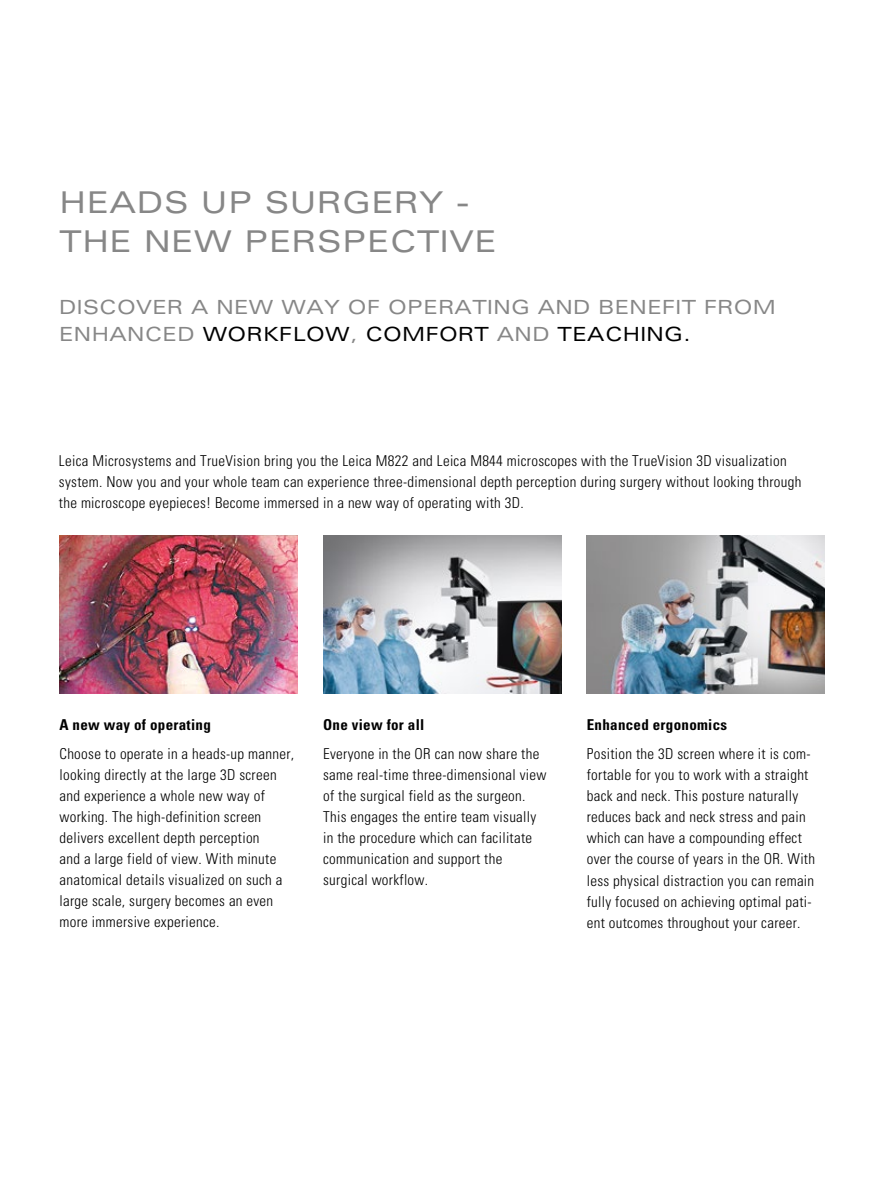
<style>
.page{position:relative;width:893px;height:1191px;background:#fff}
.page>*{position:absolute;margin:0;border:0;box-sizing:border-box;transform-origin:0 0}
.t1{font:expanded 30px/39px "Univers LT Std";letter-spacing:.02em;color:#878787}
.t2{font:expanded 19.5px/27px "Univers LT Std";letter-spacing:.02em;color:#878787}
.t3{font:300 condensed 15px/21px "Univers LT Std";letter-spacing:.02em;color:#000}
.t4{font:700 condensed 15px "Univers LT Std";letter-spacing:.02em;color:#000}
.s1{color:#000}
</style>
<div class="page">
<img style="left:60px;top:536px;width:238px;height:157px">
<img style="left:323px;top:536px;width:238px;height:157px">
<img style="left:587px;top:536px;width:238px;height:157px">
<h1 class="t1" style="left:60px;top:182px;width:439px">HEADS UP SURGERY -<br>THE NEW PERSPECTIVE</h1>
<h2 class="t2" style="left:59px;top:293px;width:718px">DISCOVER A NEW WAY OF OPERATING AND BENEFIT FROM<br>ENHANCED <span class="s1">WORKFLOW</span>, <span class="s1">COMFORT</span> AND <span class="s1">TEACHING.</span></h2>
<p class="t3" style="left:59px;top:450px;width:744px">Leica Microsystems and TrueVision bring you the Leica M822 and Leica M844 microscopes with the TrueVision 3D visualization system. Now you and your whole team can experience three-dimensional depth perception during surgery without looking through the microscope eyepieces! Become immersed in a new way of operating with 3D.</p>
<p class="t4" style="left:60px;top:715px;width:153px">A new way of operating</p>
<p class="t3" style="left:60px;top:743px;width:236px">Choose to operate in a heads-up manner, looking directly at the large 3D screen and experience a whole new way of working. The high-definition screen delivers excellent depth perception<br>and a large field of view. With minute anatomical details visualized on such a large scale, surgery becomes an even more immersive experience.</p>
<p class="t4" style="left:323px;top:715px;width:103px">One view for all</p>
<p class="t3" style="left:323px;top:743px;width:225px">Everyone in the OR can now share the same real-time three-dimensional view of the surgical field as the surgeon.<br>This engages the entire team visually in the procedure which can facilitate communication and support the surgical workflow.</p>
<p class="t4" style="left:587px;top:715px;width:142px">Enhanced ergonomics</p>
<p class="t3" style="left:587px;top:743px;width:230px">Position the 3D screen where it is com&shy;fortable for you to work with a straight back and neck. This posture naturally reduces back and neck stress and pain which can have a compounding effect over the course of years in the OR. With less physical distraction you can remain fully focused on achieving optimal pati&shy;ent outcomes throughout your career.</p>
</div>
